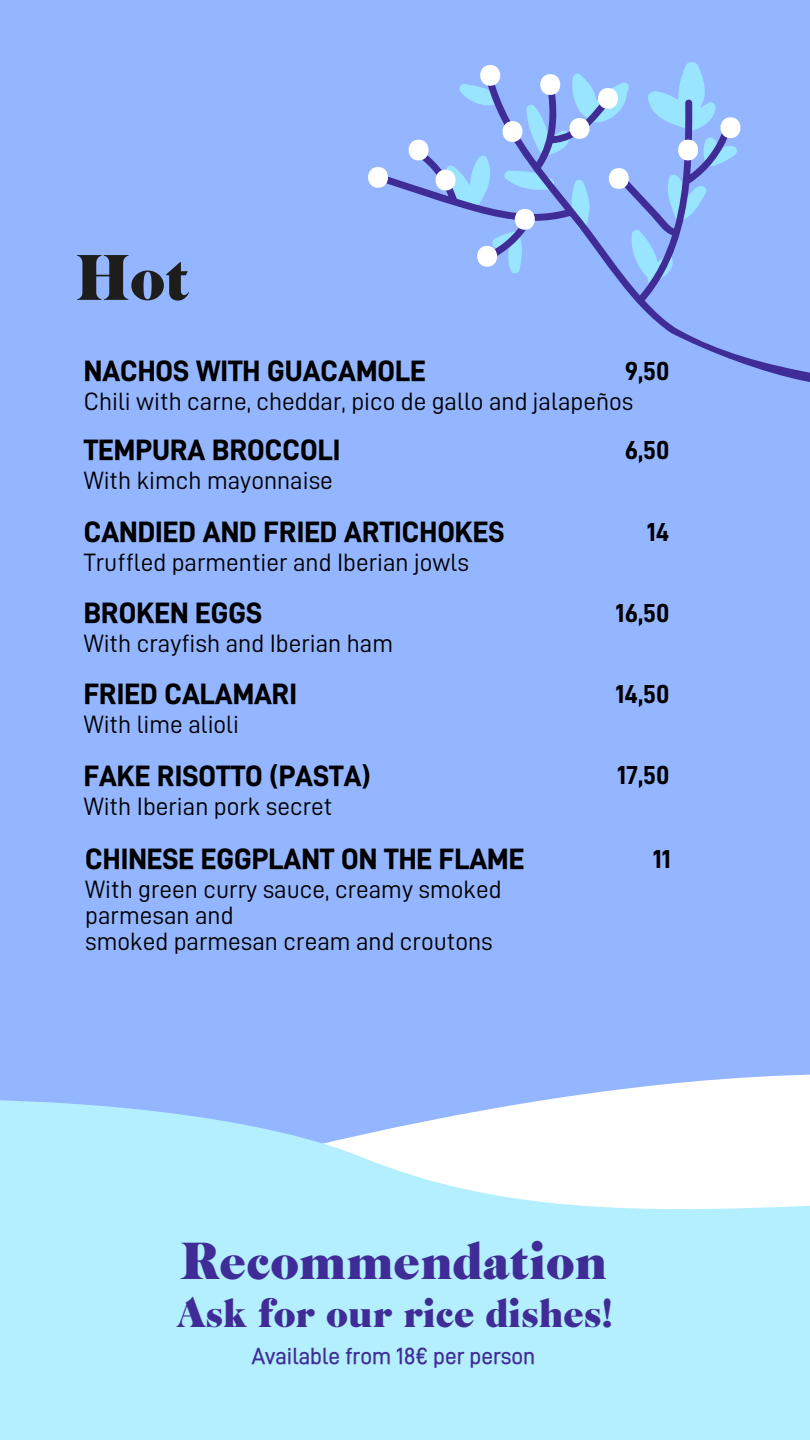
<style>
.page{position:relative;width:810px;height:1440px;background:#94b5ff}
.page>*{position:absolute;margin:0;border:0;box-sizing:border-box;transform-origin:0 0}
.t1{font:59px "Cabernet JF Pro";color:#1d1d1b}
.t2{font:47.9px "Cabernet JF Pro";color:#402c97}
.t3{font:36.6px "Cabernet JF Pro";color:#402c97}
.t4{font:700 29.3px "D DIN PRO Extra";color:#000}
.t5{font:26.1px "D DIN PRO Bold";color:#000}
.t6{font:25.2px/26.2px "D DIN PRO Regular";color:#000}
.t7{font:23.2px "D DIN PRO Medium";color:#402c97}
</style>
<div class="page">
<svg style="left:545px;top:1074px;width:265px;height:26px;fill:#fff"></svg>
<svg style="left:0;top:1100px;width:810px;height:340px;background:#bdefff"></svg>
<svg style="left:388px;top:139px;width:422px;height:243px"></svg>
<svg style="left:408px;top:140px;width:21px;height:20px"></svg>
<svg style="left:368px;top:167px;width:20px;height:21px"></svg>
<svg style="left:435px;top:62px;width:306px;height:222px"></svg>
<div style="left:156px;top:1343px;width:475px;height:32px;background:#b3efff"></div>
<h1 class="t1" style="left:76px;top:256px;width:115px">Hot</h1>
<h6 class="t4" style="left:84px;top:357px;width:344px">NACHOS WITH GUACAMOLE</h6>
<h4 class="t5" style="left:625px;top:359px;width:46px">9,50</h4>
<h5 class="t6" style="left:84px;top:389px;width:551px">Chili with carne, cheddar, pico de gallo and jalapeños</h5>
<h6 class="t4" style="left:84px;top:436px;width:258px">TEMPURA BROCCOLI</h6>
<h4 class="t5" style="left:625px;top:438px;width:46px">6,50</h4>
<p class="t6" style="left:84px;top:468px;width:251px">With kimch mayonnaise</p>
<h6 class="t4" style="left:84px;top:517px;width:422px">CANDIED AND FRIED ARTICHOKES</h6>
<h4 class="t5" style="left:647px;top:519px;width:24px">14</h4>
<h5 class="t6" style="left:84px;top:549px;width:387px">Truffled parmentier and Iberian jowls</h5>
<h6 class="t4" style="left:84px;top:599px;width:180px">BROKEN EGGS</h6>
<h4 class="t5" style="left:616px;top:600px;width:55px">16,50</h4>
<h5 class="t6" style="left:84px;top:631px;width:311px">With crayfish and Iberian ham</h5>
<h6 class="t4" style="left:84px;top:680px;width:215px">FRIED CALAMARI</h6>
<h4 class="t5" style="left:615px;top:681px;width:56px">14,50</h4>
<h5 class="t6" style="left:84px;top:712px;width:157px">With lime alioli</h5>
<h6 class="t4" style="left:84px;top:761px;width:288px">FAKE RISOTTO (PASTA)</h6>
<h4 class="t5" style="left:617px;top:763px;width:54px">17,50</h4>
<p class="t6" style="left:84px;top:793px;width:250px">With Iberian pork secret</p>
<h6 class="t4" style="left:85px;top:845px;width:441px">CHINESE EGGPLANT ON THE FLAME</h6>
<p class="t5" style="left:653px;top:846px;width:20px">11</p>
<h2 class="t6" style="left:85px;top:877px;width:418px">With green curry sauce, creamy smoked parmesan and<br>smoked parmesan cream and croutons</h2>
<h4 class="t2" style="left:180px;top:1243px;width:429px">Recommendation</h4>
<h5 class="t3" style="left:177px;top:1299px;width:438px">Ask for our rice dishes!</h5>
<h3 class="t7" style="left:252px;top:1345px;width:285px">Available from 18€ per person</h3>
</div>
